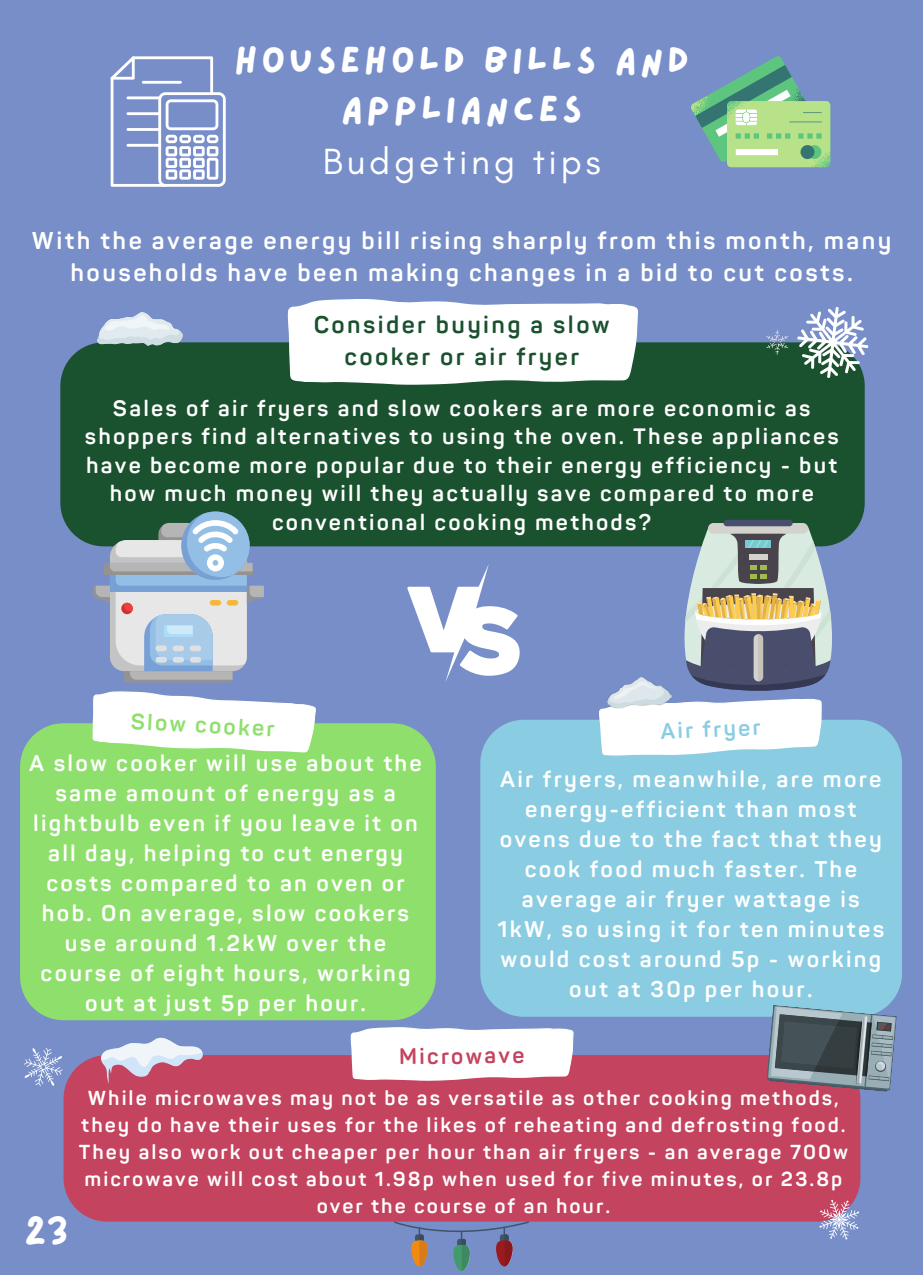
<style>
.page{position:relative;width:923px;height:1275px;background:#fff}
.page>*{position:absolute;margin:0;border:0;box-sizing:border-box;transform-origin:0 0}
.t1{font:37.2px/49.6px "Lazydog";letter-spacing:.1em;color:#fff;text-align:center}
.t2{font:37.2px "Glacial Indifference";letter-spacing:.1em;color:#fff}
.t3{font:35.8px "Lazydog";color:#fff}
.t4{font:700 24px/31.6px "Panton";letter-spacing:.1em;color:#fff;text-align:center}
.t5{font:700 23.8px/31.4px "Panton";letter-spacing:.1em;color:#1a512e;text-align:center}
.t6{font:700 22.4px/30px "Panton";letter-spacing:.1em;color:#fff;text-align:center}
.t7{font:700 22px/28.4px "Panton";letter-spacing:.1em;color:#fff;text-align:center}
.t8{font:700 22px "Panton";color:#8fdf6d}
.t9{font:700 22px "Panton";color:#c4435f}
.t10{font:700 22px "Panton";color:#8acde2}
.t11{font:700 20px/27px "Panton";letter-spacing:.1em;color:#fff;text-align:center}
</style>
<div class="page">
<div style="left:0;top:0;width:922px;height:1275px;background:#778ec9"></div>
<svg style="left:691px;top:56px;width:139px;height:111px"></svg>
<svg style="left:110px;top:56px;width:116px;height:131px"></svg>
<div style="left:60px;top:342px;width:804px;height:204px;background:#1a512e"></div>
<svg style="left:285px;top:299px;width:353px;height:98px;background:#d3ddda"></svg>
<svg style="left:708px;top:523px;width:100px;height:11px"></svg>
<div style="left:723px;top:520px;width:69px;height:6px;background:#494e6c;border-radius:3px"></div>
<svg style="left:684px;top:527px;width:148px;height:164px;background:#949a99"></svg>
<svg style="left:407px;top:564px;width:112px;height:118px"></svg>
<div style="left:480px;top:720px;width:422px;height:297px;background:#8acde2"></div>
<div style="left:20px;top:723px;width:416px;height:297px;background:#8fdf6d"></div>
<svg style="left:89px;top:512px;width:227px;height:251px"></svg>
<svg style="left:598px;top:698px;width:223px;height:59px;background:#ecf4f9"></svg>
<div style="left:64px;top:1055px;width:796px;height:167px;background:#c4435f"></div>
<svg style="left:349px;top:1027px;width:224px;height:60px;background:#f1dfe5"></svg>
<svg style="left:766px;top:1005px;width:131px;height:87px;background:#6f7883"></svg>
<img style="left:606px;top:677px;width:66px;height:32px">
<img style="left:98px;top:313px;width:84px;height:33px">
<svg style="left:101px;top:1038px;width:102px;height:46px;background:#c79eb6"></svg>
<svg style="left:766px;top:307px;width:103px;height:76px"></svg>
<svg style="left:394px;top:1221px;width:135px;height:50px"></svg>
<svg style="left:24px;top:1048px;width:43px;height:43px"></svg>
<svg style="left:811px;top:1192px;width:49px;height:48px"></svg>
<h1 class="t1" style="left:234px;top:37px;width:456px">HOUSEHOLD BILLS AND<br>APPLIANCES</h1>
<h1 class="t2" style="left:323px;top:139px;width:279px">Budgeting tips</h1>
<p class="t4" style="left:32px;top:226px;width:861px">With the average energy bill rising sharply from this month, many households have been making changes in a bid to cut costs.</p>
<p class="t5" style="left:314px;top:310px;width:297px">Consider buying a slow cooker or air fryer</p>
<p class="t7" style="left:85px;top:395px;width:755px">Sales of air fryers and slow cookers are more economic as shoppers find alternatives to using the oven. These appliances have become more popular due to their energy efficiency - but how much money will they actually save compared to more conventional cooking methods?</p>
<p class="t8" style="left:132px;top:708px;width:145px;rotate:3deg">Slow cooker</p>
<p class="t10" style="left:660px;top:718px;width:102px;rotate:-2deg">Air fryer</p>
<p class="t6" style="left:29px;top:749px;width:394px">A slow cooker will use about the same amount of energy as a lightbulb even if you leave it on all day, helping to cut energy costs compared to an oven or hob. On average, slow cookers use around 1.2kW over the course of eight hours, working out at just 5p per hour.</p>
<p class="t6" style="left:497px;top:765px;width:388px">Air fryers, meanwhile, are more energy-efficient than most ovens due to the fact that they cook food much faster. The average air fryer wattage is<br>1kW, so using it for ten minutes would cost around 5p - working out at 30p per hour.</p>
<h2 class="t3" style="left:24px;top:1215px;width:45px">23</h2>
<p class="t9" style="left:399px;top:1044px;width:127px;rotate:-1deg">Microwave</p>
<p class="t11" style="left:79px;top:1086px;width:770px">While microwaves may not be as versatile as other cooking methods, they do have their uses for the likes of reheating and defrosting food.<br>They also work out cheaper per hour than air fryers - an average 700w microwave will cost about 1.98p when used for five minutes, or 23.8p over the course of an hour.</p>
</div>
